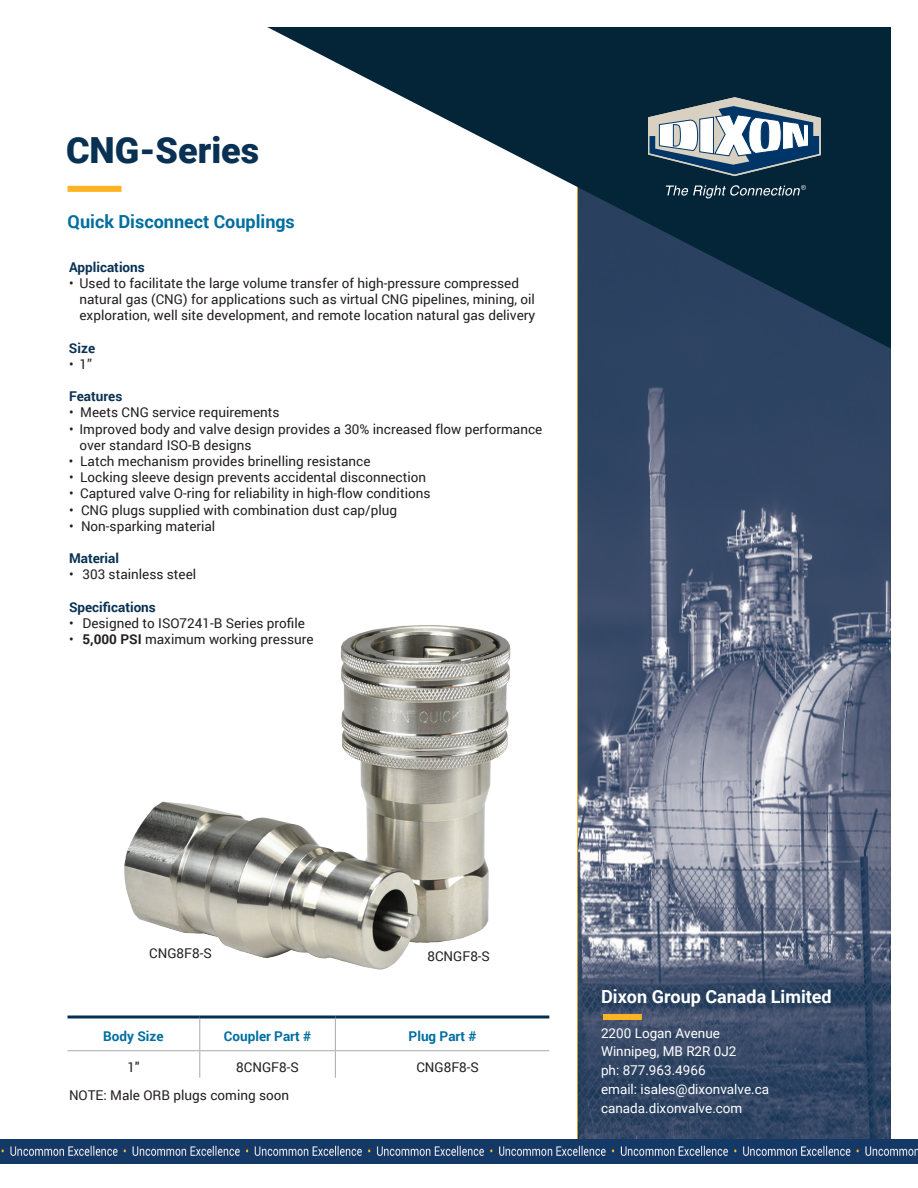
<style>
.page{position:relative;width:918px;height:1188px;background:#fff}
.page>*{position:absolute;margin:0;border:0;box-sizing:border-box;transform-origin:0 0}
.t1{font:900 36px "Roboto";color:#093153}
._2020_Category_Heade{font:700 18px "Roboto";color:#006e9f}
.t2{font:700 18px "Roboto";color:#fff}
.text_-_left{font:13.5px/16.2px "Roboto";color:#231f20}
.t3{font:13.5px/18.9px "Roboto";color:#fff}
.text_-_left-2{font:700 13.5px "Roboto";color:#093153}
._2020_Table_Header{font:700 13.5px "Roboto";color:#006e9f}
._2020_Table_Body_Tex{font:13.5px "Roboto";color:#231f20}
.s1{font-weight:700}
</style>
<div class="page">
<img style="left:578px;top:349px;width:313px;height:791px">
<svg style="left:267px;top:27px;width:624px;height:322px"></svg>
<div style="left:68px;top:186px;width:54px;height:6px;background:#fcb423"></div>
<div style="left:603px;top:1014px;width:39px;height:6px;background:#fcb423"></div>
<svg style="left:648px;top:97px;width:173px;height:79px"></svg>
<svg style="left:666px;top:185px;width:140px;height:13px;background:#3b5463"></svg>
<img style="left:0;top:1140px;width:503px;height:24px">
<img style="left:503px;top:1140px;width:415px;height:24px">
<hr style="left:68px;top:1016px;width:132px;height:2px;background:#003056">
<hr style="left:200px;top:1016px;width:135px;height:2px;background:#003056">
<hr style="left:335px;top:1016px;width:214px;height:2px;background:#003056">
<hr style="left:199px;top:1018px;width:1px;height:32px;background:#a8a9ad">
<hr style="left:335px;top:1018px;width:1px;height:32px;background:#a8a9ad">
<hr style="left:68px;top:1050px;width:132px;height:1px;background:#a8a9ad">
<hr style="left:200px;top:1050px;width:135px;height:1px;background:#a8a9ad">
<svg style="left:199px;top:1051px;width:1px;height:27px"></svg>
<hr style="left:335px;top:1050px;width:214px;height:1px;background:#a8a9ad">
<svg style="left:335px;top:1051px;width:1px;height:27px"></svg>
<img style="left:124px;top:625px;width:387px;height:345px">
<p class="t1" style="left:66px;top:125px;width:195px">CNG-Series</p>
<p class="_2020_Category_Heade" style="left:68px;top:209px;width:229px">Quick Disconnect Couplings</p>
<p class="text_-_left-2" style="left:69px;top:257px;width:77px">Applications</p>
<p class="text_-_left" style="left:80px;top:274px;width:457px;text-indent:-10px">• Used to facilitate the large volume transfer of high-pressure compressed natural gas (CNG) for applications such as virtual CNG pipelines, mining, oil exploration, well site development, and remote location natural gas delivery</p>
<p class="text_-_left-2" style="left:69px;top:338px;width:28px">Size</p>
<p class="text_-_left" style="left:69px;top:355px;width:25px">• 1”</p>
<p class="text_-_left-2" style="left:69px;top:387px;width:55px">Features</p>
<p class="text_-_left" style="left:69px;top:404px;width:212px">• Meets CNG service requirements</p>
<p class="text_-_left" style="left:80px;top:420px;width:464px;text-indent:-10px">• Improved body and valve design provides a 30% increased flow performance over standard ISO-B designs</p>
<p class="text_-_left" style="left:69px;top:453px;width:303px">• Latch mechanism provides brinelling resistance</p>
<p class="text_-_left" style="left:69px;top:469px;width:359px">• Locking sleeve design prevents accidental disconnection</p>
<p class="text_-_left" style="left:69px;top:485px;width:363px">• Captured valve O-ring for reliability in high-flow conditions</p>
<p class="text_-_left" style="left:69px;top:501px;width:330px">• CNG plugs supplied with combination dust cap/plug</p>
<p class="text_-_left" style="left:69px;top:517px;width:148px">• Non-sparking material</p>
<p class="text_-_left-2" style="left:69px;top:549px;width:52px">Material</p>
<p class="text_-_left" style="left:69px;top:566px;width:129px">• 303 stainless steel</p>
<p class="text_-_left-2" style="left:69px;top:597px;width:88px">Specifications</p>
<p class="text_-_left" style="left:69px;top:615px;width:237px">• Designed to ISO7241-B Series profile</p>
<p class="text_-_left" style="left:69px;top:631px;width:246px">• <span class="s1">5,000 PSI</span> maximum working pressure</p>
<p class="text_-_left" style="left:149px;top:945px;width:64px">CNG8F8-S</p>
<p class="text_-_left" style="left:428px;top:948px;width:64px">8CNGF8-S</p>
<p class="_2020_Table_Header" style="left:103px;top:1027px;width:62px">Body Size</p>
<p class="_2020_Table_Header" style="left:224px;top:1027px;width:89px">Coupler Part #</p>
<p class="_2020_Table_Header" style="left:409px;top:1027px;width:69px">Plug Part #</p>
<p class="_2020_Table_Body_Tex" style="left:127px;top:1057px;width:14px">1"</p>
<p class="_2020_Table_Body_Tex" style="left:236px;top:1057px;width:64px">8CNGF8-S</p>
<p class="_2020_Table_Body_Tex" style="left:416px;top:1057px;width:64px">CNG8F8-S</p>
<p class="text_-_left" style="left:69px;top:1087px;width:222px">NOTE: Male ORB plugs coming soon</p>
<p class="t2" style="left:601px;top:984px;width:232px">Dixon Group Canada Limited</p>
<p class="t3" style="left:601px;top:1023px;width:170px">2200 Logan Avenue<br>Winnipeg, MB R2R 0J2<br>ph: 877.963.4966<br>email: isales@dixonvalve.ca canada.dixonvalve.com</p>
</div>
